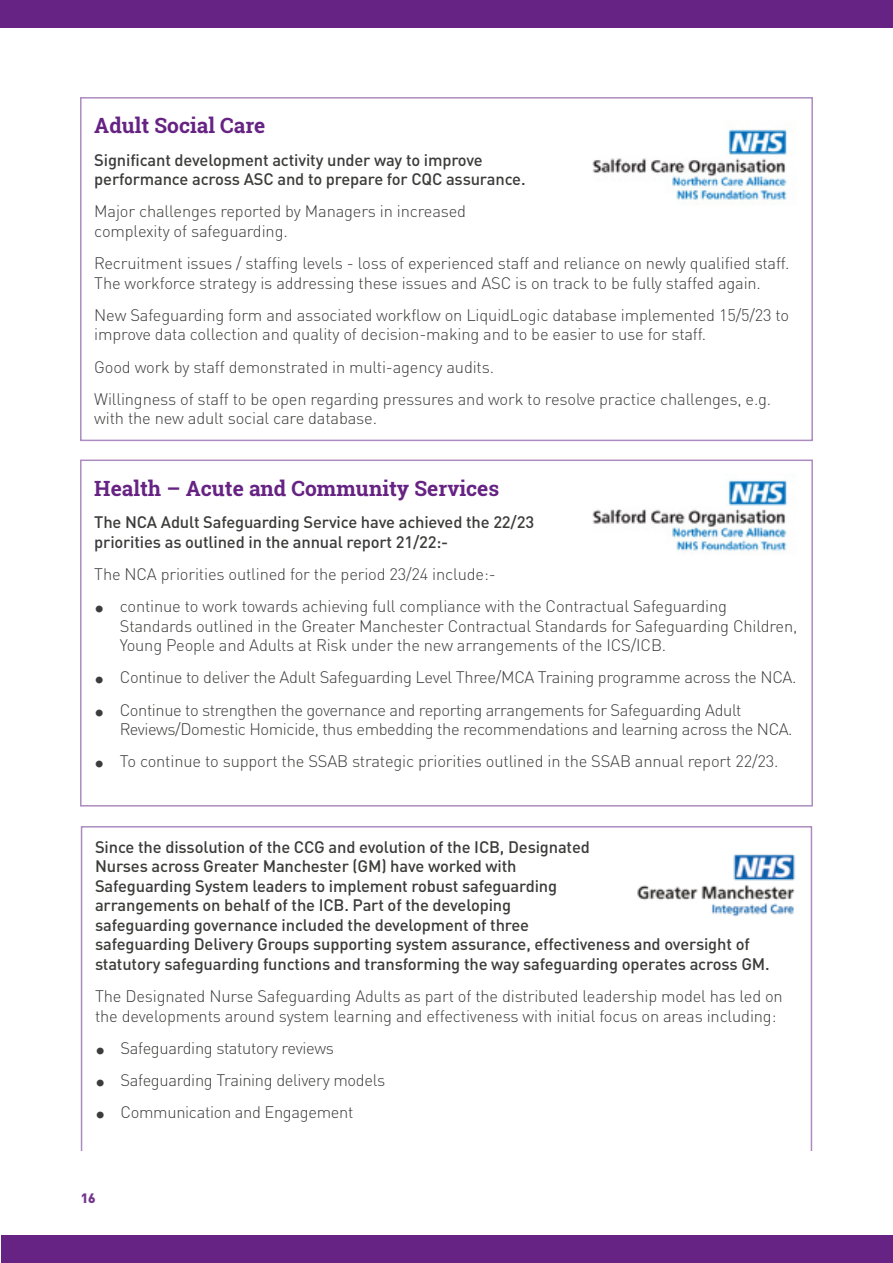
<style>
.page{position:relative;width:893px;height:1263px;background:#fff}
.page>*{position:absolute;margin:0;border:0;box-sizing:border-box;transform-origin:0 0}
.Sub_head{font:700 21px "Roboto Slab";color:#662383}
.Body_text{font:300 16.5px/19.5px "DINOT";letter-spacing:-.01em;color:#3c3c3b}
.Intro_text{font:500 16.5px/19.5px "DINOT";letter-spacing:-.01em;color:#3c3c3b}
.t1{font:900 13.5px "DINOT";color:#73368c}
.s1{font-weight:700;font-size:21px}
</style>
<div class="page">
<div style="left:0;top:0;width:893px;height:28px;background:#662383"></div>
<div style="left:1px;top:1235px;width:892px;height:28px;background:#662383"></div>
<div style="left:80px;top:97px;width:733px;height:344px;border:2px solid #ac8cc0"></div>
<img style="left:592px;top:129px;width:195px;height:76px">
<div style="left:80px;top:459px;width:733px;height:347px;border:2px solid #ac8cc0"></div>
<img style="left:592px;top:479px;width:195px;height:75px">
<img style="left:637px;top:854px;width:159px;height:63px">
<p class="Sub_head" style="left:94px;top:111px;width:172px">Adult Social Care</p>
<p class="Intro_text" style="left:94px;top:148px;width:433px">Significant development activity under way to improve performance across ASC and to prepare for CQC assurance.</p>
<p class="Body_text" style="left:94px;top:200px;width:373px">Major challenges reported by Managers in increased complexity of safeguarding.</p>
<p class="Body_text" style="left:94px;top:252px;width:696px">Recruitment issues / staffing levels - loss of experienced staff and reliance on newly qualified staff.<br>The workforce strategy is addressing these issues and ASC is on track to be fully staffed again.</p>
<p class="Body_text" style="left:94px;top:304px;width:696px">New Safeguarding form and associated workflow on LiquidLogic database implemented 15/5/23 to improve data collection and quality of decision-making and to be easier to use for staff.</p>
<p class="Body_text" style="left:94px;top:356px;width:401px">Good work by staff demonstrated in multi-agency audits.</p>
<p class="Body_text" style="left:94px;top:388px;width:678px">Willingness of staff to be open regarding pressures and work to resolve practice challenges, e.g. with the new adult social care database.</p>
<p class="Sub_head" style="left:94px;top:474px;width:406px">Health – Acute and Community Services</p>
<p class="Intro_text" style="left:94px;top:511px;width:441px">The NCA Adult Safeguarding Service have achieved the 22/23 priorities as outlined in the annual report 21/22:-</p>
<p class="Body_text" style="left:94px;top:563px;width:403px">The NCA priorities outlined for the period 23/24 include:-</p>
<p class="Body_text" style="left:120px;top:595px;width:679px;text-indent:-26px"><span class="s1">•</span> continue to work towards achieving full compliance with the Contractual Safeguarding<br>Standards outlined in the Greater Manchester Contractual Standards for Safeguarding Children,<br>Young People and Adults at Risk under the new arrangements of the ICS/ICB.</p>
<p class="Body_text" style="left:94px;top:666px;width:704px"><span class="s1">•</span> Continue to deliver the Adult Safeguarding Level Three/MCA Training programme across the NCA.</p>
<p class="Body_text" style="left:120px;top:699px;width:674px;text-indent:-26px"><span class="s1">•</span> Continue to strengthen the governance and reporting arrangements for Safeguarding Adult<br>Reviews/Domestic Homicide, thus embedding the recommendations and learning across the NCA.</p>
<p class="Body_text" style="left:94px;top:750px;width:686px"><span class="s1">•</span> To continue to support the SSAB strategic priorities outlined in the SSAB annual report 22/23.</p>
<p class="Intro_text" style="left:95px;top:836px;width:676px">Since the dissolution of the CCG and evolution of the ICB, Designated<br>Nurses across Greater Manchester (GM) have worked with<br>Safeguarding System leaders to implement robust safeguarding<br>arrangements on behalf of the ICB. Part of the developing<br>safeguarding governance included the development of three<br>safeguarding Delivery Groups supporting system assurance, effectiveness and oversight of statutory safeguarding functions and transforming the way safeguarding operates across GM.</p>
<p class="Body_text" style="left:95px;top:985px;width:689px">The Designated Nurse Safeguarding Adults as part of the distributed leadership model has led on the developments around system learning and effectiveness with initial focus on areas including:</p>
<p class="Body_text" style="left:95px;top:1037px;width:240px"><span class="s1">•</span> Safeguarding statutory reviews</p>
<p class="Body_text" style="left:95px;top:1069px;width:292px"><span class="s1">•</span> Safeguarding Training delivery models</p>
<p class="Body_text" style="left:95px;top:1101px;width:260px"><span class="s1">•</span> Communication and Engagement</p>
<p class="t1" style="left:81px;top:1187px;width:16px">16</p>
</div>
